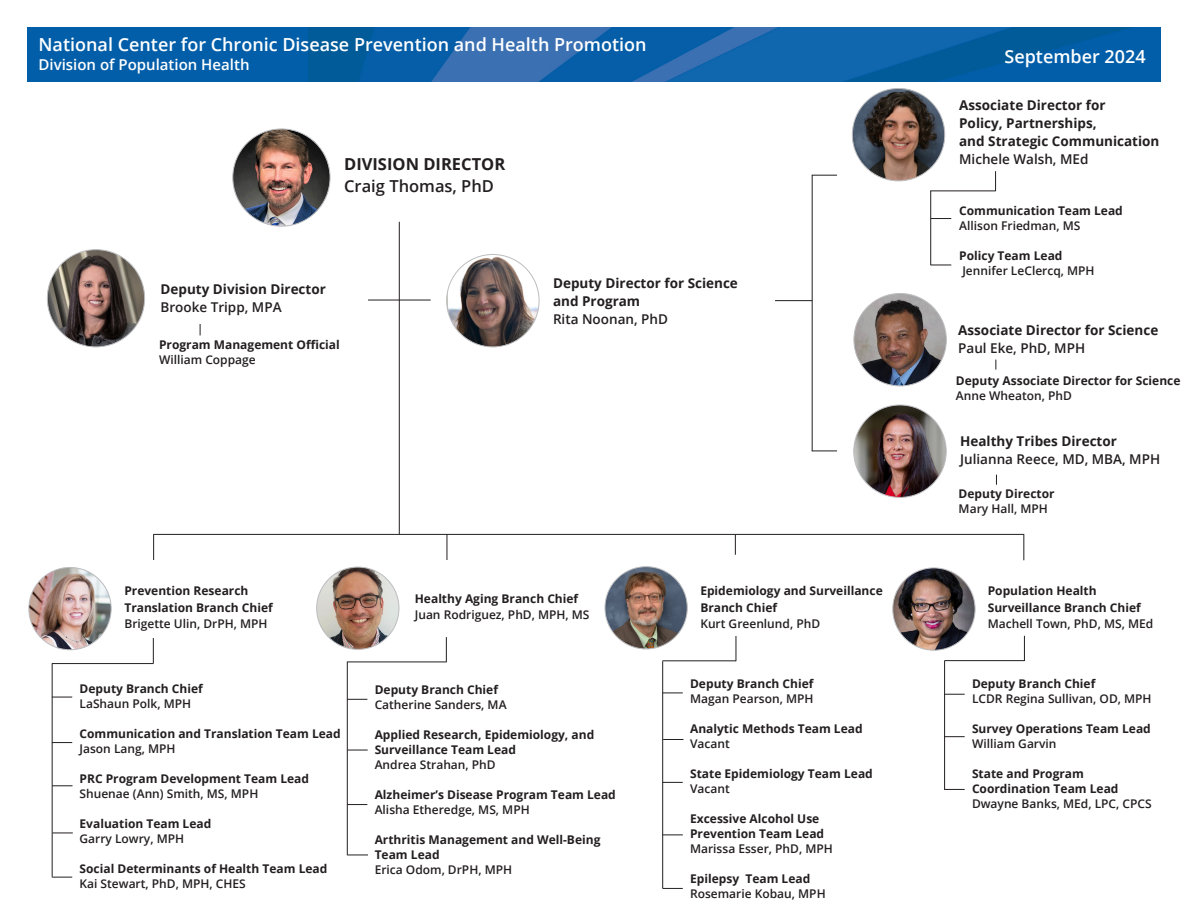
<style>
.page{position:relative;width:1188px;height:918px;background:#fff}
.page>*{position:absolute;margin:0;border:0;box-sizing:border-box;transform-origin:0 0}
.t1{font:600 18px "Open Sans";color:#fff}
.t2{font:700 16.5px "Open Sans";color:#231f20}
.t3{font:600 16.5px "Open Sans";color:#231f20}
.t4{font:600 15px "Open Sans";color:#fff}
.t5{font:700 13.5px/18px "Open Sans";color:#231f20}
.t6{font:600 13.5px "Open Sans";color:#231f20}
.t7{font:700 12px/15px "Open Sans";color:#231f20}
.t8{font:600 12px "Open Sans";color:#231f20}
</style>
<div class="page">
<img style="left:27px;top:27px;width:1134px;height:55px">
<img style="left:233px;top:129px;width:97px;height:97px;border-radius:49px">
<hr style="left:154px;top:534px;width:870px;height:1px;background:#231f20">
<hr style="left:662px;top:661px;width:1px;height:227px;background:#231f20">
<img style="left:605px;top:567px;width:82px;height:82px;border-radius:41px">
<div style="left:605px;top:566px;width:83px;height:83px;border:1px solid #bcbdc0;border-radius:50%"></div>
<svg style="left:662px;top:693px;width:21px;height:1px"></svg>
<svg style="left:663px;top:739px;width:20px;height:1px"></svg>
<svg style="left:662px;top:782px;width:21px;height:1px"></svg>
<svg style="left:736px;top:636px;width:1px;height:25px"></svg>
<hr style="left:662px;top:660px;width:74px;height:1px;background:#231f20">
<img style="left:893px;top:568px;width:82px;height:82px;border-radius:41px">
<div style="left:892px;top:568px;width:83px;height:83px;border:1px solid #bcbdc0;border-radius:50%"></div>
<hr style="left:944px;top:660px;width:1px;height:130px;background:#231f20">
<svg style="left:945px;top:694px;width:20px;height:1px"></svg>
<svg style="left:945px;top:736px;width:20px;height:1px"></svg>
<svg style="left:1024px;top:636px;width:1px;height:24px"></svg>
<hr style="left:945px;top:660px;width:80px;height:1px;background:#231f20">
<svg style="left:1024px;top:534px;width:1px;height:26px"></svg>
<img style="left:317px;top:567px;width:82px;height:82px;border-radius:41px">
<div style="left:316px;top:567px;width:83px;height:83px;border:1px solid #bcbdc0;border-radius:50%"></div>
<hr style="left:347px;top:662px;width:1px;height:193px;background:#231f20">
<svg style="left:348px;top:699px;width:19px;height:1px"></svg>
<svg style="left:347px;top:750px;width:21px;height:1px"></svg>
<svg style="left:446px;top:637px;width:1px;height:25px"></svg>
<hr style="left:347px;top:662px;width:99px;height:1px;background:#231f20">
<img style="left:29px;top:567px;width:82px;height:83px;border-radius:41px">
<hr style="left:52px;top:664px;width:1px;height:213px;background:#231f20">
<svg style="left:153px;top:638px;width:1px;height:25px"></svg>
<hr style="left:52px;top:663px;width:102px;height:1px;background:#231f20">
<svg style="left:153px;top:534px;width:1px;height:26px"></svg>
<svg style="left:447px;top:534px;width:1px;height:26px"></svg>
<img style="left:47px;top:250px;width:98px;height:97px;border-radius:49px">
<svg style="left:735px;top:535px;width:1px;height:20px"></svg>
<hr style="left:812px;top:175px;width:1px;height:276px;background:#231f20">
<svg style="left:662px;top:835px;width:21px;height:1px"></svg>
<svg style="left:53px;top:742px;width:19px;height:1px"></svg>
<svg style="left:52px;top:785px;width:21px;height:1px"></svg>
<svg style="left:52px;top:833px;width:21px;height:1px"></svg>
<svg style="left:348px;top:804px;width:19px;height:1px"></svg>
<img style="left:852px;top:88px;width:93px;height:93px;border-radius:46px">
<img style="left:854px;top:405px;width:92px;height:92px;border-radius:46px">
<hr style="left:399px;top:222px;width:1px;height:312px;background:#231f20">
<img style="left:854px;top:293px;width:92px;height:93px;border-radius:46px">
<img style="left:447px;top:254px;width:92px;height:93px;border-radius:46px">
<svg style="left:812px;top:175px;width:25px;height:1px"></svg>
<hr style="left:775px;top:300px;width:37px;height:1px;background:#231f20">
<hr style="left:368px;top:300px;width:63px;height:1px;background:#231f20">
<svg style="left:812px;top:451px;width:25px;height:1px"></svg>
<hr style="left:930px;top:191px;width:1px;height:74px;background:#231f20">
<svg style="left:995px;top:171px;width:1px;height:20px"></svg>
<hr style="left:930px;top:191px;width:65px;height:1px;background:#231f20">
<svg style="left:931px;top:218px;width:20px;height:1px"></svg>
<svg style="left:931px;top:265px;width:20px;height:1px"></svg>
<svg style="left:662px;top:888px;width:21px;height:1px"></svg>
<svg style="left:944px;top:789px;width:21px;height:1px"></svg>
<svg style="left:348px;top:855px;width:20px;height:1px"></svg>
<svg style="left:52px;top:697px;width:20px;height:1px"></svg>
<svg style="left:52px;top:877px;width:20px;height:1px"></svg>
<h1 class="t1" style="left:39px;top:32px;width:610px">National Center for Chronic Disease Prevention and Health Promotion</h1>
<h2 class="t4" style="left:39px;top:55px;width:213px">Division of Population Health</h2>
<p class="t2" style="left:344px;top:153px;width:163px">DIVISION DIRECTOR</p>
<p class="t3" style="left:344px;top:174px;width:151px">Craig Thomas, PhD</p>
<p class="t5" style="left:161px;top:280px;width:167px">Deputy Division Director</p>
<p class="t6" style="left:161px;top:298px;width:123px">Brooke Tripp, MPA</p>
<p class="t7" style="left:159px;top:337px;width:182px">Program Management Official</p>
<p class="t8" style="left:159px;top:351px;width:98px">William Coppage</p>
<p class="t5" style="left:553px;top:274px;width:186px">Deputy Director for Science and Program</p>
<p class="t6" style="left:553px;top:310px;width:116px">Rita Noonan, PhD</p>
<p class="t7" style="left:124px;top:583px;width:150px;line-height:16.5px">Prevention Research<br>Translation Branch Chief</p>
<p class="t8" style="left:124px;top:616px;width:145px">Brigette Ulin, DrPH, MPH</p>
<p class="t7" style="left:80px;top:681px;width:125px">Deputy Branch Chief</p>
<p class="t8" style="left:80px;top:695px;width:113px">LaShaun Polk, MPH</p>
<p class="t7" style="left:80px;top:726px;width:263px">Communication and Translation Team Lead</p>
<p class="t8" style="left:80px;top:740px;width:98px">Jason Lang, MPH</p>
<p class="t7" style="left:80px;top:771px;width:231px">PRC Program Development Team Lead</p>
<p class="t8" style="left:80px;top:785px;width:180px">Shuenae (Ann) Smith, MS, MPH</p>
<p class="t7" style="left:80px;top:816px;width:133px">Evaluation Team Lead</p>
<p class="t8" style="left:80px;top:830px;width:106px">Garry Lowry, MPH</p>
<p class="t7" style="left:80px;top:861px;width:249px">Social Determinants of Health Team Lead</p>
<p class="t8" style="left:80px;top:875px;width:168px">Kai Stewart, PhD, MPH, CHES</p>
<p class="t7" style="left:415px;top:591px;width:165px">Healthy Aging Branch Chief</p>
<p class="t8" style="left:415px;top:607px;width:176px">Juan Rodriguez, PhD, MPH, MS</p>
<p class="t7" style="left:375px;top:682px;width:125px">Deputy Branch Chief</p>
<p class="t8" style="left:375px;top:697px;width:133px">Catherine Sanders, MA</p>
<p class="t7" style="left:375px;top:727px;width:221px">Applied Research, Epidemiology, and<br>Surveillance Team Lead</p>
<p class="t8" style="left:375px;top:757px;width:122px">Andrea Strahan, PhD</p>
<p class="t7" style="left:375px;top:787px;width:243px">Alzheimer’s Disease Program Team Lead</p>
<p class="t8" style="left:375px;top:802px;width:157px">Alisha Etheredge, MS, MPH</p>
<p class="t7" style="left:375px;top:832px;width:227px">Arthritis Management and Well-Being<br>Team Lead</p>
<p class="t8" style="left:375px;top:862px;width:139px">Erica Odom, DrPH, MPH</p>
<p class="t7" style="left:700px;top:582px;width:184px;line-height:16.5px">Epidemiology and Surveillance<br>Branch Chief</p>
<p class="t8" style="left:700px;top:616px;width:121px">Kurt Greenlund, PhD</p>
<p class="t7" style="left:690px;top:676px;width:125px">Deputy Branch Chief</p>
<p class="t8" style="left:690px;top:691px;width:125px">Magan Pearson, MPH</p>
<p class="t7" style="left:690px;top:721px;width:174px">Analytic Methods Team Lead</p>
<p class="t8" style="left:690px;top:736px;width:41px">Vacant</p>
<p class="t7" style="left:690px;top:766px;width:184px">State Epidemiology Team Lead</p>
<p class="t8" style="left:690px;top:781px;width:41px">Vacant</p>
<p class="t7" style="left:690px;top:811px;width:136px">Excessive Alcohol Use<br>Prevention Team Lead</p>
<p class="t8" style="left:690px;top:841px;width:144px">Marissa Esser, PhD, MPH</p>
<p class="t7" style="left:690px;top:871px;width:122px">Epilepsy Team Lead</p>
<p class="t8" style="left:690px;top:886px;width:137px">Rosemarie Kobau, MPH</p>
<p class="t1" style="left:1004px;top:44px;width:143px">September 2024</p>
<p class="t5" style="left:959px;top:96px;width:202px">Associate Director for<br>Policy, Partnerships,<br>and Strategic Communication</p>
<p class="t6" style="left:959px;top:150px;width:131px">Michele Walsh, MEd</p>
<p class="t7" style="left:959px;top:203px;width:165px">Communication Team Lead</p>
<p class="t8" style="left:959px;top:217px;width:123px">Allison Friedman, MS</p>
<p class="t7" style="left:959px;top:248px;width:105px">Policy Team Lead</p>
<p class="t8" style="left:962px;top:262px;width:134px">Jennifer LeClercq, MPH</p>
<p class="t5" style="left:958px;top:320px;width:202px">Associate Director for Science</p>
<p class="t6" style="left:958px;top:339px;width:128px">Paul Eke, PhD, MPH</p>
<p class="t7" style="left:956px;top:373px;width:226px">Deputy Associate Director for Science</p>
<p class="t8" style="left:956px;top:387px;width:117px">Anne Wheaton, PhD</p>
<p class="t5" style="left:960px;top:432px;width:158px">Healthy Tribes Director</p>
<p class="t6" style="left:960px;top:450px;width:202px">Julianna Reece, MD, MBA, MPH</p>
<p class="t7" style="left:959px;top:486px;width:97px">Deputy Director</p>
<p class="t8" style="left:959px;top:501px;width:91px">Mary Hall, MPH</p>
<p class="t7" style="left:988px;top:582px;width:155px;line-height:16.5px">Population Health<br>Surveillance Branch Chief</p>
<p class="t8" style="left:988px;top:616px;width:167px">Machell Town, PhD, MS, MEd</p>
<p class="t7" style="left:972px;top:676px;width:125px">Deputy Branch Chief</p>
<p class="t8" style="left:972px;top:690px;width:181px">LCDR Regina Sullivan, OD, MPH</p>
<p class="t7" style="left:972px;top:721px;width:180px">Survey Operations Team Lead</p>
<p class="t8" style="left:972px;top:735px;width:86px">William Garvin</p>
<p class="t7" style="left:972px;top:766px;width:148px">State and Program<br>Coordination Team Lead</p>
<p class="t8" style="left:972px;top:795px;width:181px">Dwayne Banks, MEd, LPC, CPCS</p>
</div>
